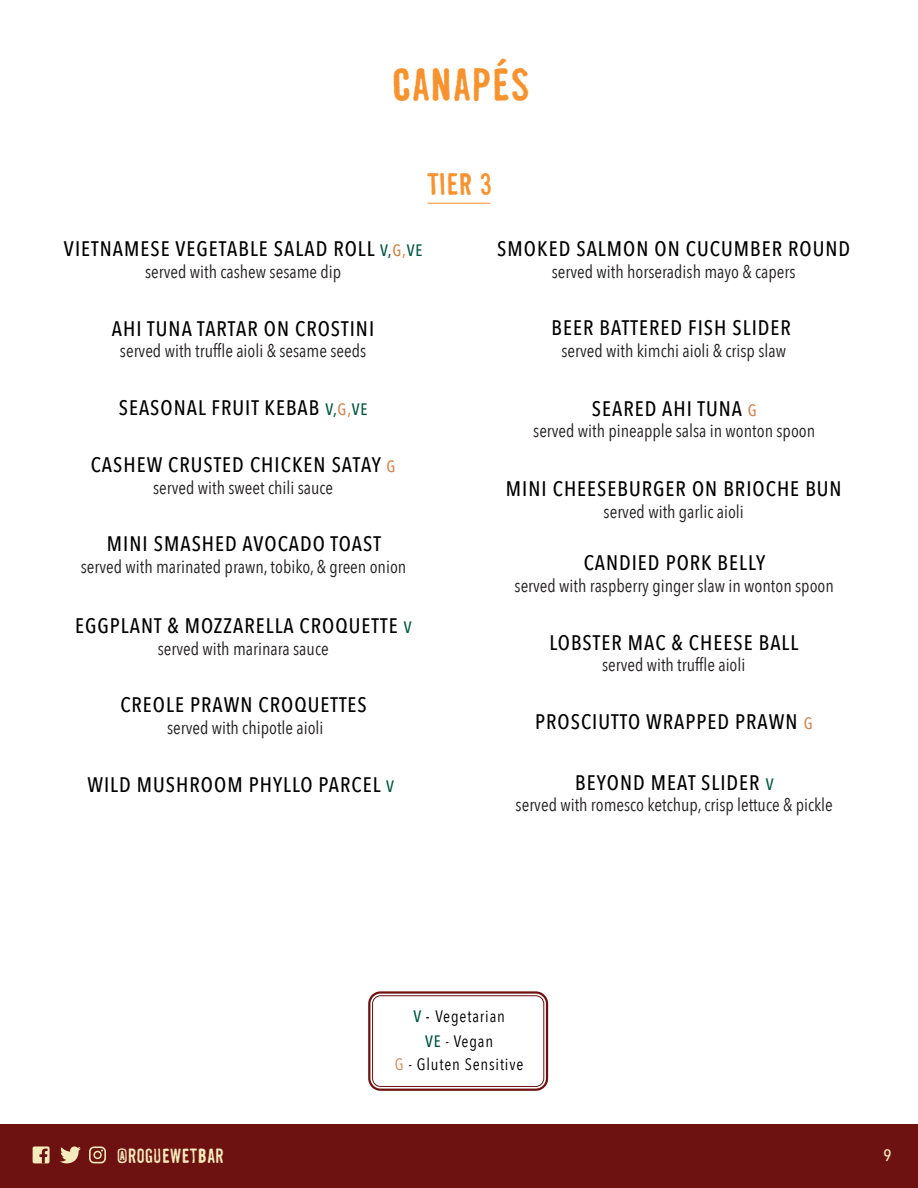
<style>
.page{position:relative;width:918px;height:1188px;background:#fff}
.page>*{position:absolute;margin:0;border:0;box-sizing:border-box;transform-origin:0 0}
.t1{font:45px "Shenzhen Industrial";color:#f7932f}
.t2{font:30px "Shenzhen Industrial";color:#f7932f}
.t3{font:500 21px "Avenir Next Condensed";letter-spacing:.05em;color:#000}
.t4{font:19.8px "Shenzhen Industrial";color:#f5ebbd}
.t5{font:18px "Avenir Next Condensed";color:#231f20}
.t6{font:16.5px "Avenir Next Condensed";letter-spacing:.05em;color:#000}
.t7{font:500 16.5px "Avenir Next Condensed";color:#f5ebbd}
.s1{font-size:16.5px;color:#01563f}
.s2{font-size:16.5px;color:#d18651}
.s3{font-weight:500;color:#01563f}
.s4{font-weight:500}
.s5{color:#d18652}
</style>
<div class="page">
<div style="left:0;top:1124px;width:918px;height:64px;background:#6e1111"></div>
<svg style="left:60px;top:1146px;width:21px;height:18px"></svg>
<svg style="left:89px;top:1146px;width:17px;height:17px"></svg>
<div style="left:33px;top:1146px;width:17px;height:17px;background:#f5ebbd;border-radius:2px"></div>
<svg style="left:39px;top:1149px;width:9px;height:14px"></svg>
<hr style="left:427px;top:203px;width:63px;height:1px;background:#f7932f">
<div style="left:368px;top:991px;width:180px;height:100px;border:2px solid #6e1111;border-radius:11px"></div>
<div style="left:372px;top:995px;width:172px;height:92px;border:1px solid #6e1111;border-radius:8px"></div>
<h1 class="t1" style="left:392px;top:55px;width:139px">CANAPÉS</h1>
<h2 class="t2" style="left:427px;top:164px;width:67px">TIER 3</h2>
<p class="t3" style="left:64px;top:236px;width:360px">VIETNAMESE VEGETABLE SALAD ROLL <span class="s1">V,</span><span class="s2">G,</span><span class="s1">VE</span></p>
<p class="t5" style="left:145px;top:256px;width:198px">served with cashew sesame dip</p>
<p class="t3" style="left:112px;top:316px;width:264px">AHI TUNA TARTAR ON CROSTINI</p>
<p class="t5" style="left:120px;top:336px;width:248px">served with truffle aioli &amp; sesame seeds</p>
<p class="t3" style="left:119px;top:395px;width:250px">SEASONAL FRUIT KEBAB <span class="s1">V,</span><span class="s2">G,</span><span class="s1">VE</span></p>
<p class="t3" style="left:91px;top:452px;width:306px">CASHEW CRUSTED CHICKEN SATAY <span class="s2">G</span></p>
<p class="t5" style="left:153px;top:472px;width:182px">served with sweet chili sauce</p>
<p class="t3" style="left:107px;top:531px;width:276px">MINI SMASHED AVOCADO TOAST</p>
<p class="t5" style="left:81px;top:551px;width:327px">served with marinated prawn, tobiko, &amp; green onion</p>
<p class="t3" style="left:75px;top:613px;width:338px">EGGPLANT &amp; MOZZARELLA CROQUETTE <span class="s1">V</span></p>
<p class="t5" style="left:158px;top:633px;width:172px">served with marinara sauce</p>
<p class="t3" style="left:120px;top:692px;width:248px">CREOLE PRAWN CROQUETTES</p>
<p class="t5" style="left:167px;top:712px;width:158px">served with chipotle aioli</p>
<p class="t3" style="left:87px;top:772px;width:308px">WILD MUSHROOM PHYLLO PARCEL <span class="s1">V</span></p>
<p class="t3" style="left:497px;top:236px;width:354px">SMOKED SALMON ON CUCUMBER ROUND</p>
<p class="t5" style="left:552px;top:256px;width:245px">served with horseradish mayo &amp; capers</p>
<p class="t3" style="left:552px;top:315px;width:241px">BEER BATTERED FISH SLIDER</p>
<p class="t5" style="left:561px;top:335px;width:226px">served with kimchi aioli &amp; crisp slaw</p>
<p class="t3" style="left:592px;top:396px;width:166px">SEARED AHI TUNA <span class="s2">G</span></p>
<p class="t5" style="left:533px;top:416px;width:284px">served with pineapple salsa in wonton spoon</p>
<p class="t3" style="left:506px;top:476px;width:337px">MINI CHEESEBURGER ON BRIOCHE BUN</p>
<p class="t5" style="left:604px;top:496px;width:142px">served with garlic aioli</p>
<p class="t3" style="left:584px;top:550px;width:183px">CANDIED PORK BELLY</p>
<p class="t5" style="left:515px;top:570px;width:321px">served with raspberry ginger slaw in wonton spoon</p>
<p class="t3" style="left:550px;top:630px;width:250px">LOBSTER MAC &amp; CHEESE BALL</p>
<p class="t5" style="left:602px;top:649px;width:145px">served with truffle aioli</p>
<p class="t3" style="left:535px;top:709px;width:279px">PROSCIUTTO WRAPPED PRAWN <span class="s2">G</span></p>
<p class="t3" style="left:575px;top:770px;width:200px">BEYOND MEAT SLIDER <span class="s1">V</span></p>
<p class="t5" style="left:516px;top:790px;width:319px">served with romesco ketchup, crisp lettuce &amp; pickle</p>
<p class="t6" style="left:413px;top:1003px;width:93px"><span class="s3">V</span> <span class="s4">-</span> Vegetarian</p>
<p class="t6" style="left:395px;top:1050px;width:130px"><span class="s5">G</span> - Gluten Sensitive</p>
<p class="t6" style="left:425px;top:1028px;width:70px"><span class="s3">VE</span> - Vegan</p>
<p class="t4" style="left:117px;top:1143px;width:109px">@ROGUEWETBAR</p>
<p class="t7" style="left:883px;top:1145px;width:9px">9</p>
</div>
